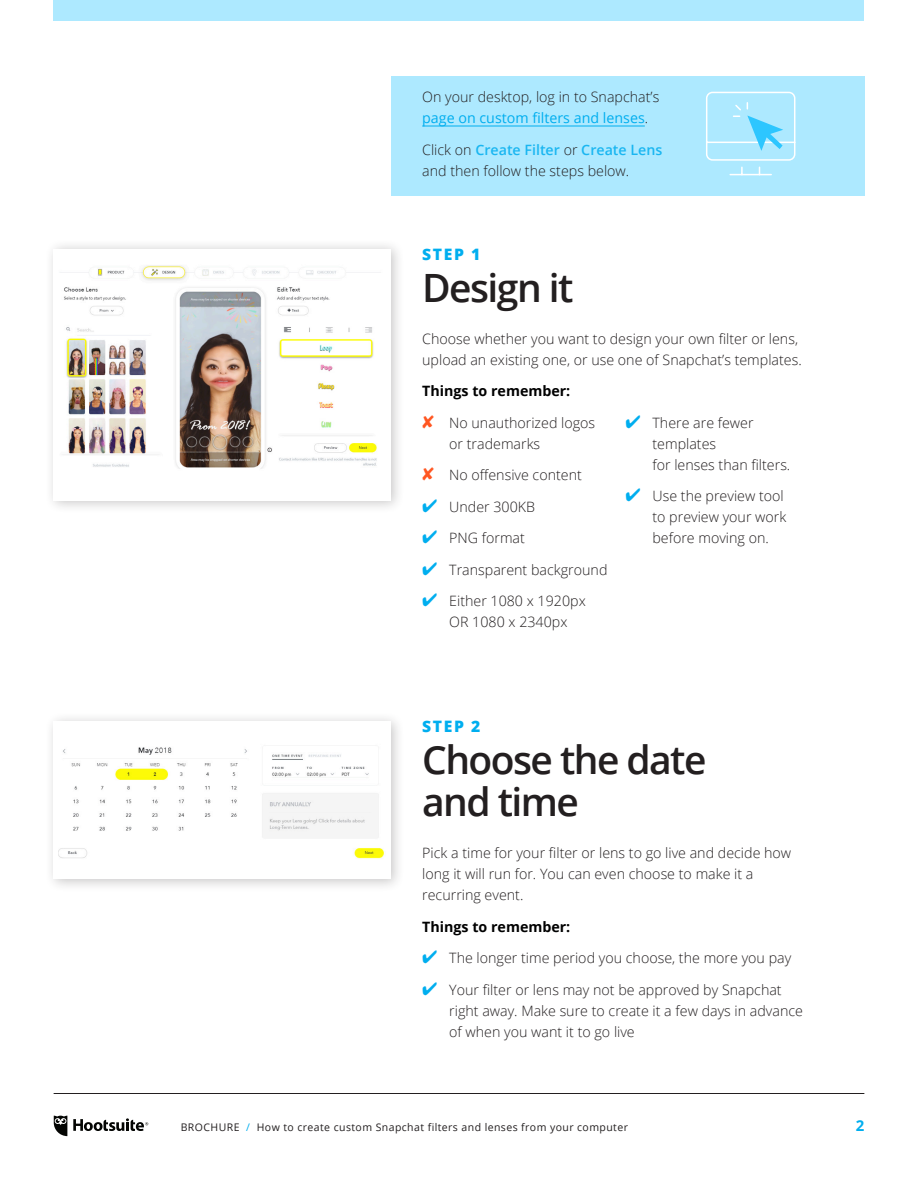
<style>
.page{position:relative;width:918px;height:1188px;background:#fff}
.page>*{position:absolute;margin:0;border:0;box-sizing:border-box;transform-origin:0 0}
.h1B{font:600 39px/42px "Open Sans";letter-spacing:-.04em;color:#231f20}
.h2B{font:800 15.75px "Open Sans";letter-spacing:.1em;color:#00aeef}
.t1{font:700 15px "Open Sans";color:#00aeef}
.body__indents{font:300 14.25px/21px "Open Sans";color:#231f20}
.body{font:300 14.25px/21px "Open Sans";color:#231f20}
.h3{font:700 14.25px "Open Sans";color:#000101}
.t2{font:10.5px "Open Sans";letter-spacing:.04em;color:#231f20}
.s1{font-weight:400;color:#00aeef}
.s2{font-weight:600;color:#1ab6f1}
.s3{color:#ff5621}
.s4{color:#00aeef}
</style>
<div class="page">
<hr style="left:54px;top:1093px;width:810px;height:1px;background:#231f20">
<svg style="left:54px;top:1116px;width:13px;height:20px"></svg>
<svg style="left:73px;top:1118px;width:75px;height:13px"></svg>
<div style="left:54px;top:0;width:810px;height:21px;background:#ade9ff"></div>
<div style="left:391px;top:76px;width:473px;height:119px;background:#ade9ff"></div>
<div style="left:45px;top:239px;width:360px;height:275px;background:#231f20;opacity:.25"></div>
<div style="left:54px;top:249px;width:337px;height:252px;background:#fff"></div>
<div style="left:45px;top:711px;width:360px;height:181px;background:#231f20;opacity:.25"></div>
<div style="left:54px;top:721px;width:337px;height:158px;background:#fff"></div>
<img style="left:60px;top:265px;width:320px;height:204px">
<img style="left:273px;top:320px;width:107px;height:113px">
<img style="left:58px;top:747px;width:326px;height:112px">
<hr style="left:422px;top:126px;width:223px;height:1px;background:#00aeef">
<svg style="left:706px;top:91px;width:90px;height:85px"></svg>
<p class="body" style="left:422px;top:86px;width:239px">On your desktop, log in to Snapchat’s <span class="s1">page on custom filters and lenses</span>.</p>
<p class="body" style="left:422px;top:138px;width:242px">Click on <span class="s2">Create Filter</span> or <span class="s2">Create Lens </span>and then follow the steps below.</p>
<p class="h2B" style="left:422px;top:242px;width:60px">STEP 1</p>
<p class="h1B" style="left:422px;top:266px;width:153px">Design it</p>
<p class="body" style="left:422px;top:327px;width:381px">Choose whether you want to design your own filter or lens, upload an existing one, or use one of Snapchat’s templates.</p>
<p class="h3" style="left:422px;top:381px;width:150px">Things to remember:</p>
<p class="body__indents" style="left:449px;top:411px;width:147px;text-indent:-27px"><span class="s3">✘</span> No unauthorized logos or trademarks</p>
<p class="body__indents" style="left:422px;top:464px;width:161px"><span class="s3">✘</span> No offensive content</p>
<p class="body__indents" style="left:422px;top:495px;width:114px"><span class="s4">✔</span> Under 300KB</p>
<p class="body__indents" style="left:422px;top:527px;width:104px"><span class="s4">✔</span> PNG format</p>
<p class="body__indents" style="left:422px;top:558px;width:187px"><span class="s4">✔</span> Transparent background</p>
<p class="body__indents" style="left:449px;top:590px;width:138px;text-indent:-27px"><span class="s4">✔</span> Either 1080 x 1920px<br>OR 1080 x 2340px</p>
<p class="body__indents" style="left:652px;top:411px;width:139px;text-indent:-27px"><span class="s4">✔</span> There are fewer templates<br>for lenses than filters.</p>
<p class="body__indents" style="left:652px;top:485px;width:135px;text-indent:-27px"><span class="s4">✔</span> Use the preview tool to preview your work before moving on.</p>
<p class="h2B" style="left:422px;top:714px;width:60px">STEP 2</p>
<p class="h1B" style="left:422px;top:738px;width:286px">Choose the date and time</p>
<p class="body" style="left:422px;top:842px;width:371px">Pick a time for your filter or lens to go live and decide how long it will run for. You can even choose to make it a recurring event.</p>
<p class="h3" style="left:422px;top:916px;width:150px">Things to remember:</p>
<p class="body__indents" style="left:422px;top:947px;width:371px"><span class="s4">✔</span> The longer time period you choose, the more you pay</p>
<p class="body__indents" style="left:449px;top:978px;width:355px;text-indent:-27px"><span class="s4">✔</span> Your filter or lens may not be approved by Snapchat right away. Make sure to create it a few days in advance of when you want it to go live</p>
<p class="t2" style="left:181px;top:1120px;width:449px">BROCHURE <span class="s4">/</span> How to create custom Snapchat filters and lenses from your computer</p>
<p class="t1" style="left:856px;top:1115px;width:10px">2</p>
</div>
